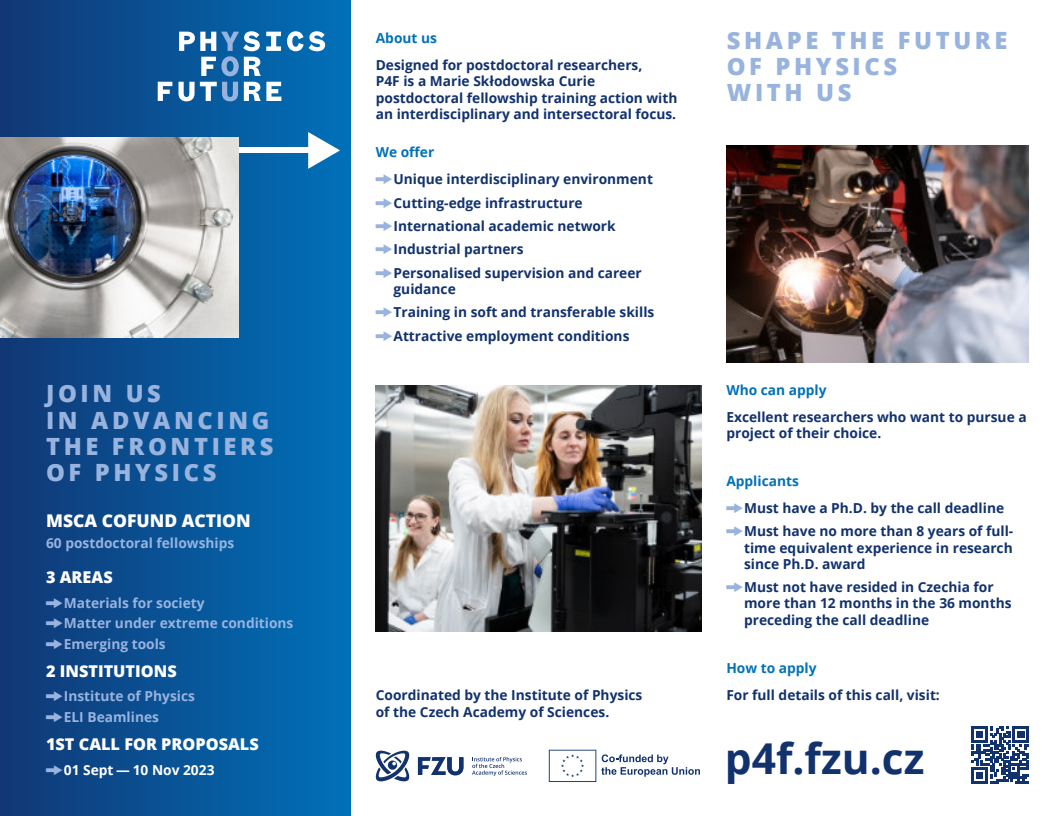
<style>
.page{position:relative;width:1053px;height:816px;background:#fff}
.page>*{position:absolute;margin:0;border:0;box-sizing:border-box;transform-origin:0 0}
.t1{font:700 42.5px "Open Sans";color:#12326e}
.t2{font:800 23.75px/26.2px "Open Sans";letter-spacing:.15em;color:#98b3de}
.t3{font:800 17.5px "Open Sans";color:#fff}
.t4{font:800 16.25px "Open Sans";color:#fff}
.t5{font:700 13.75px/16.2px "Open Sans";color:#12326e}
.t6{font:700 13.75px/20.8px "Open Sans";color:#98b3de}
.t7{font:700 13.75px "Open Sans";color:#0071b9}
.t8{font:700 13.75px "Open Sans";color:#fff}
.s1{color:#98b3de}
.s2{color:#0071b9}
</style>
<div class="page">
<div style="left:0;top:0;width:351px;height:815px;background:linear-gradient(to right,#113774,#0171b9)"></div>
<div style="left:29px;top:148px;width:282px;height:5px;background:#fff"></div>
<svg style="left:308px;top:132px;width:32px;height:37px"></svg>
<img style="left:0;top:137px;width:238px;height:200px">
<svg style="left:287px;top:31px;width:38px;height:20px"></svg>
<svg style="left:179px;top:31px;width:102px;height:45px"></svg>
<svg style="left:158px;top:82px;width:14px;height:19px"></svg>
<svg style="left:178px;top:82px;width:16px;height:19px"></svg>
<svg style="left:200px;top:82px;width:38px;height:19px"></svg>
<svg style="left:244px;top:82px;width:37px;height:19px"></svg>
<img style="left:726px;top:145px;width:302px;height:217px">
<svg style="left:375px;top:750px;width:34px;height:31px"></svg>
<svg style="left:472px;top:757px;width:55px;height:18px"></svg>
<svg style="left:418px;top:757px;width:45px;height:17px"></svg>
<svg style="left:549px;top:749px;width:151px;height:32px"></svg>
<img style="left:376px;top:385px;width:326px;height:246px">
<svg style="left:971px;top:726px;width:57px;height:57px"></svg>
<h2 class="t2" style="left:46px;top:382px;width:229px">JOIN US<br>IN ADVANCING<br>THE FRONTIERS<br>OF PHYSICS</h2>
<p class="t3" style="left:46px;top:513px;width:206px">MSCA COFUND ACTION</p>
<p class="t6" style="left:46px;top:533px;width:190px">60 postdoctoral fellowships</p>
<p class="t4" style="left:46px;top:570px;width:68px">3 AREAS</p>
<p class="t6" style="left:46px;top:593px;width:249px">➞ Materials for society<br>➞ Matter under extreme conditions ➞ Emerging tools</p>
<p class="t4" style="left:46px;top:664px;width:132px">2 INSTITUTIONS</p>
<p class="t6" style="left:46px;top:687px;width:150px">➞ Institute of Physics ➞ ELI Beamlines</p>
<p class="t4" style="left:46px;top:737px;width:214px">1ST CALL FOR PROPOSALS</p>
<p class="t8" style="left:46px;top:763px;width:170px"><span class="s1">➞</span> 01 Sept — 10 Nov 2023</p>
<p class="t7" style="left:376px;top:33px;width:63px">About us</p>
<p class="t5" style="left:376px;top:58px;width:303px">Designed for postdoctoral researchers,<br>P4F is a Marie Skłodowska Curie postdoctoral fellowship training action with an interdisciplinary and intersectoral focus.</p>
<p class="t5" style="left:376px;top:140px;width:279px;line-height:26.9px"><span class="s2">We offer<br></span><span class="s1">➞</span> Unique interdisciplinary environment</p>
<p class="t5" style="left:376px;top:192px;width:267px;line-height:23.4px"><span class="s1">➞</span> Cutting-edge infrastructure<br><span class="s1">➞</span> International academic network<br><span class="s1">➞</span> Industrial partners<br><span class="s1">➞</span> Personalised supervision and career</p>
<p class="t5" style="left:376px;top:278px;width:280px;line-height:23.4px;text-indent:18px">guidance<br><span class="s1">➞</span> Training in soft and transferable skills <span class="s1">➞</span> Attractive employment conditions</p>
<p class="t5" style="left:376px;top:688px;width:268px">Coordinated by the Institute of Physics of the Czech Academy of Sciences.</p>
<h2 class="t2" style="left:726px;top:29px;width:282px">SHAPE THE FUTURE<br>OF PHYSICS<br>WITH US</h2>
<p class="t7" style="left:726px;top:384px;width:102px">Who can apply</p>
<p class="t5" style="left:726px;top:410px;width:302px">Excellent researchers who want to pursue a project of their choice.</p>
<p class="t5" style="left:726px;top:468px;width:279px;line-height:26.9px"><span class="s2">Applicants<br></span><span class="s1">➞</span> Must have a Ph.D. by the call deadline</p>
<p class="t5" style="left:744px;top:524px;width:271px;text-align:justify;text-indent:-18px"><span class="s1">➞</span> Must have no more than 8 years of full&shy;time equivalent experience in research since Ph.D. award</p>
<p class="t5" style="left:744px;top:580px;width:269px;text-indent:-18px"><span class="s1">➞</span> Must not have resided in Czechia for more than 12 months in the 36 months preceding the call deadline</p>
<p class="t7" style="left:726px;top:662px;width:92px">How to apply</p>
<p class="t5" style="left:726px;top:688px;width:215px">For full details of this call, visit:</p>
<h1 class="t1" style="left:724px;top:741px;width:201px">p4f.fzu.cz</h1>
</div>
